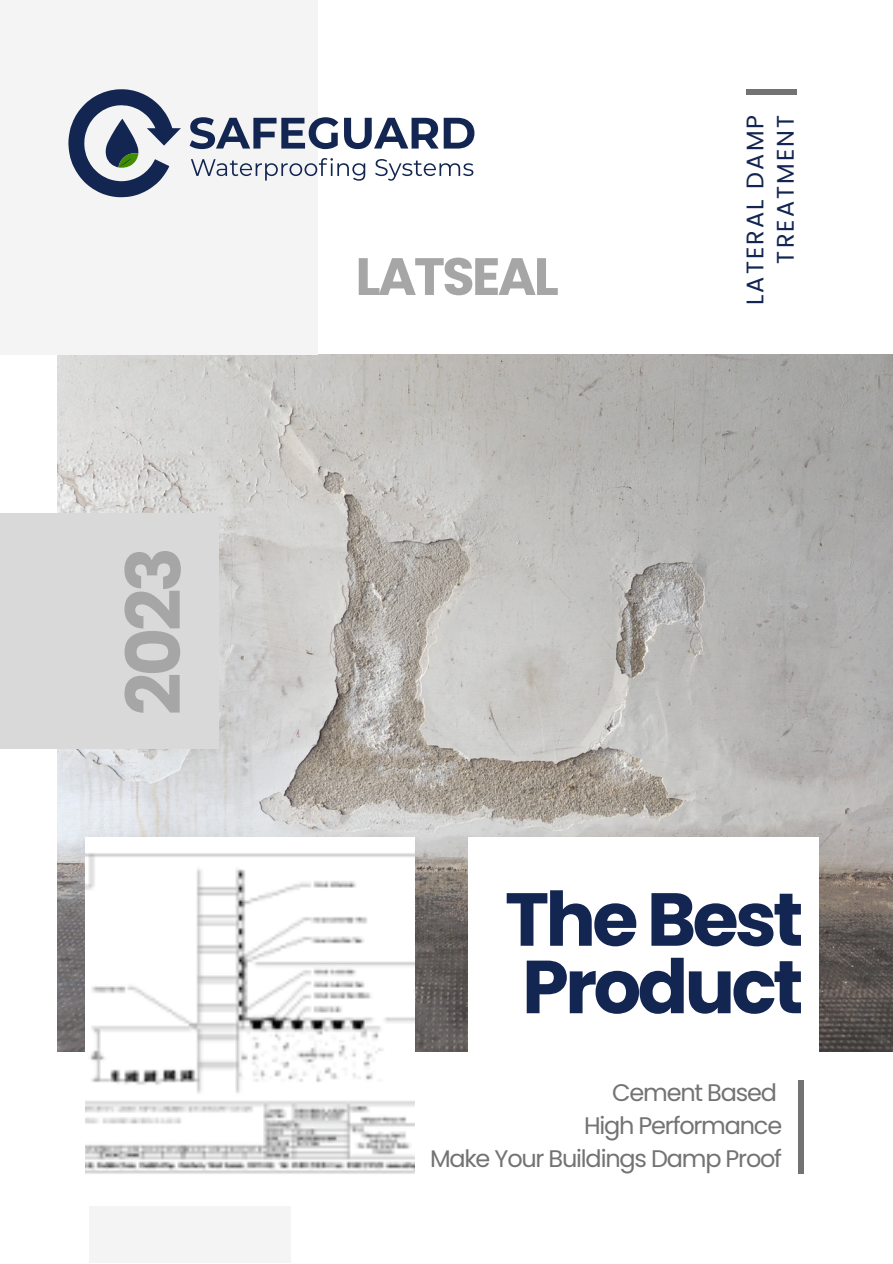
<style>
.page{position:relative;width:893px;height:1264px;background:#fff}
.page>*{position:absolute;margin:0;border:0;box-sizing:border-box;transform-origin:0 0}
.t1{font:700 75px "Poppins";letter-spacing:-.05em;color:#132652}
.t2{font:700 75px "Poppins";color:#a6a6a6}
.t3{font:700 52.5px "Poppins";letter-spacing:-.05em;color:#a6a6a6}
.t4{font:24px "Poppins";letter-spacing:-.05em;color:#737373}
.t5{font:24px/30.3px "Poppins";letter-spacing:.09em;color:#132652;text-align:right}
</style>
<div class="page">
<img style="left:57px;top:354px;width:835px;height:697px">
<div style="left:468px;top:837px;width:350px;height:235px;background:#fff"></div>
<div style="left:0;top:0;width:318px;height:354px;background:#f4f4f4"></div>
<div style="left:0;top:513px;width:219px;height:235px;background:#d9d9d9"></div>
<div style="left:797px;top:1080px;width:6px;height:93px;background:#737373"></div>
<div style="left:746px;top:89px;width:50px;height:6px;background:#737373"></div>
<div style="left:89px;top:1206px;width:202px;height:56px;background:#f4f4f4"></div>
<svg style="left:68px;top:89px;width:113px;height:108px"></svg>
<svg style="left:190px;top:117px;width:148px;height:32px"></svg>
<svg style="left:344px;top:118px;width:130px;height:31px"></svg>
<svg style="left:191px;top:158px;width:174px;height:23px"></svg>
<svg style="left:375px;top:159px;width:98px;height:22px"></svg>
<img style="left:85px;top:837px;width:330px;height:337px">
<p class="t2" style="left:102px;top:715px;width:170px;rotate:-90deg">2023</p>
<p class="t3" style="left:355px;top:240px;width:205px">LATSEAL</p>
<p class="t5" style="left:739px;top:305px;width:192px;rotate:-90deg">LATERAL DAMP<br>TREATMENT</p>
<p class="t1" style="left:505px;top:867px;width:300px">The Best</p>
<p class="t1" style="left:522px;top:934px;width:283px">Product</p>
<p class="t4" style="left:612px;top:1076px;width:166px">Cement Based</p>
<p class="t4" style="left:584px;top:1108px;width:199px">High Performance</p>
<p class="t4" style="left:430px;top:1141px;width:353px">Make Your Buildings Damp Proof</p>
</div>
